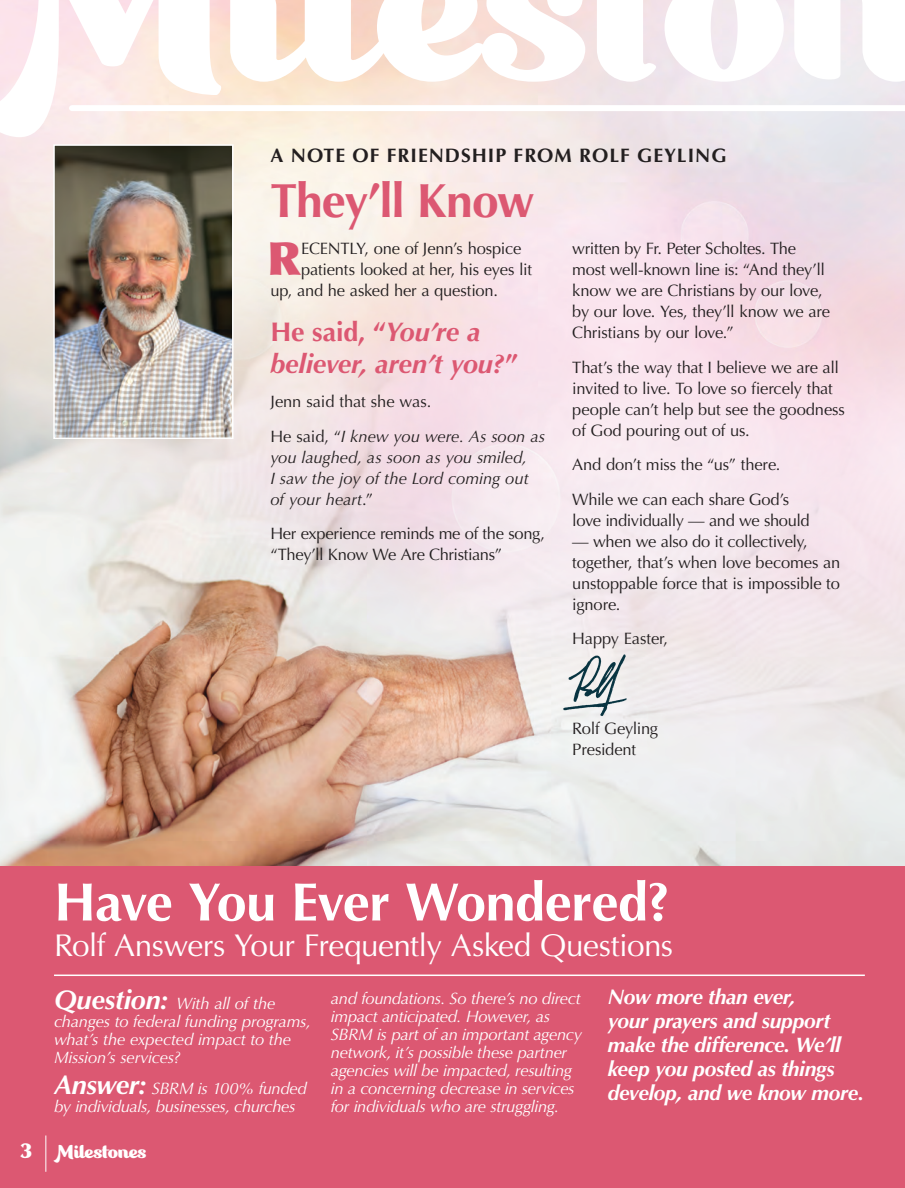
<style>
.page{position:relative;width:905px;height:1188px;background:#fff}
.page>*{position:absolute;margin:0;border:0;box-sizing:border-box;transform-origin:0 0}
.t1{font:700 54px "Optima";letter-spacing:-.015em;color:#fff}
.t2{font:700 48px "Optima";letter-spacing:-.02em;color:#dc5872}
.t3{font:900 45.9px "Optima";color:#dc5872}
.t4{font:31.5px "Optima";letter-spacing:-.015em;color:#fff}
.t5{font:italic 700 27px/31.5px "Optima";letter-spacing:-.01em;color:#dc5872}
.t6{font:italic 700 21px/24px "Optima";letter-spacing:-.02em;color:#fff}
.t7{font:700 19.5px "Optima";letter-spacing:.05em;color:#231f20}
.t8{font:18px "Maille";color:#fff}
.t9{font:16.5px/21px "Optima";letter-spacing:-.015em;color:#231f20}
.t10{font:italic 16.5px/18px "Optima";letter-spacing:-.02em;color:#fff}
.t11{font:italic 16.5px/21px "Optima";color:#231f20;text-align:justify}
.s1{font-style:normal}
.s2{font-style:italic}
.s3{font-weight:700;font-size:27px}
.s4{font-family:"Optima";font-weight:900;font-size:21px}
</style>
<div class="page">
<img style="left:0;top:111px;width:904px;height:755px">
<div style="left:0;top:866px;width:904px;height:322px;background:#dc5872"></div>
<svg style="left:0;top:0;width:223px;height:137px"></svg>
<svg style="left:230px;top:0;width:553px;height:82px"></svg>
<svg style="left:794px;top:0;width:110px;height:82px"></svg>
<hr style="left:904px;top:0;width:1px;height:1188px;background:#f6d9da">
<hr style="left:45px;top:1136px;width:1px;height:36px;background:#fff">
<svg style="left:563px;top:654px;width:64px;height:62px"></svg>
<img style="left:56px;top:147px;width:174px;height:289px">
<div style="left:53px;top:144px;width:180px;height:295px;border:2px solid #fff"></div>
<hr style="left:54px;top:975px;width:810px;height:1px;background:#fff">
<p class="t7" style="left:270px;top:144px;width:457px">A NOTE OF FRIENDSHIP FROM ROLF GEYLING</p>
<h2 class="t2" style="left:270px;top:173px;width:266px">They’ll Know</h2>
<h3 class="t3" style="left:267px;top:231px;width:35px">R</h3>
<p class="t9" style="left:301px;top:238px;width:222px">ECENTLY, one of Jenn’s hospice</p>
<p class="t9" style="left:301px;top:259px;width:232px">patients looked at her, his eyes lit</p>
<p class="t9" style="left:270px;top:280px;width:229px">up, and he asked her a question.</p>
<h3 class="t5" style="left:270px;top:317px;width:249px"><span class="s1">He said, “</span>You’re a believer, aren’t you?<span class="s1">”</span></h3>
<p class="t9" style="left:270px;top:385px;width:276px;line-height:34.5px">Jenn said that she was.<br>He said, “<span class="s2">I knew you were. As soon as</span></p>
<p class="t11" style="left:270px;top:447px;width:260px">you laughed, as soon as you smiled, I saw the joy of the Lord coming out of your heart<span class="s1">.”</span></p>
<p class="t9" style="left:270px;top:523px;width:276px">Her experience reminds me of the song, “They’ll Know We Are Christians”</p>
<p class="t9" style="left:572px;top:238px;width:259px">written by Fr. Peter Scholtes. The most well-known line is: “And they’ll know we are Christians by our love, by our love. Yes, they’ll know we are Christians by our love.”</p>
<p class="t9" style="left:572px;top:357px;width:274px">That’s the way that I believe we are all invited to live. To love so fiercely that people can’t help but see the goodness of God pouring out of us.</p>
<p class="t9" style="left:572px;top:448px;width:218px;line-height:34.5px">And don’t miss the “us” there.<br>While we can each share God’s</p>
<p class="t9" style="left:572px;top:510px;width:239px">love individually — and we should</p>
<p class="t9" style="left:572px;top:531px;width:269px">— when we also do it collectively, together, that’s when love becomes an unstoppable force that is impossible to ignore.</p>
<p class="t9" style="left:572px;top:629px;width:97px">Happy Easter,</p>
<p class="t9" style="left:572px;top:718px;width:87px">Rolf Geyling<br>President</p>
<h1 class="t1" style="left:54px;top:871px;width:617px">Have You Ever Wondered?</h1>
<h3 class="t4" style="left:54px;top:928px;width:620px">Rolf Answers Your Frequently Asked Questions</h3>
<p class="t10" style="left:54px;top:994px;width:258px"><span class="s3">Question:</span> With all of the changes to federal funding programs, what’s the expected impact to the<br>Mission’s services?</p>
<p class="t10" style="left:54px;top:1080px;width:254px"><span class="s3">Answer:</span> SBRM is 100% funded by individuals, businesses, churches</p>
<p class="t10" style="left:331px;top:989px;width:253px">and foundations. So there’s no direct impact anticipated. However, as SBRM is part of an important agency network, it’s possible these partner agencies will be impacted, resulting in a concerning decrease in services for individuals who are struggling.</p>
<p class="t6" style="left:608px;top:985px;width:257px">Now more than ever,<br>your prayers and support make the difference. We’ll keep you posted as things develop, and we know more.</p>
<p class="t8" style="left:20px;top:1141px;width:128px"><span class="s4">3</span> Milestones</p>
</div>
